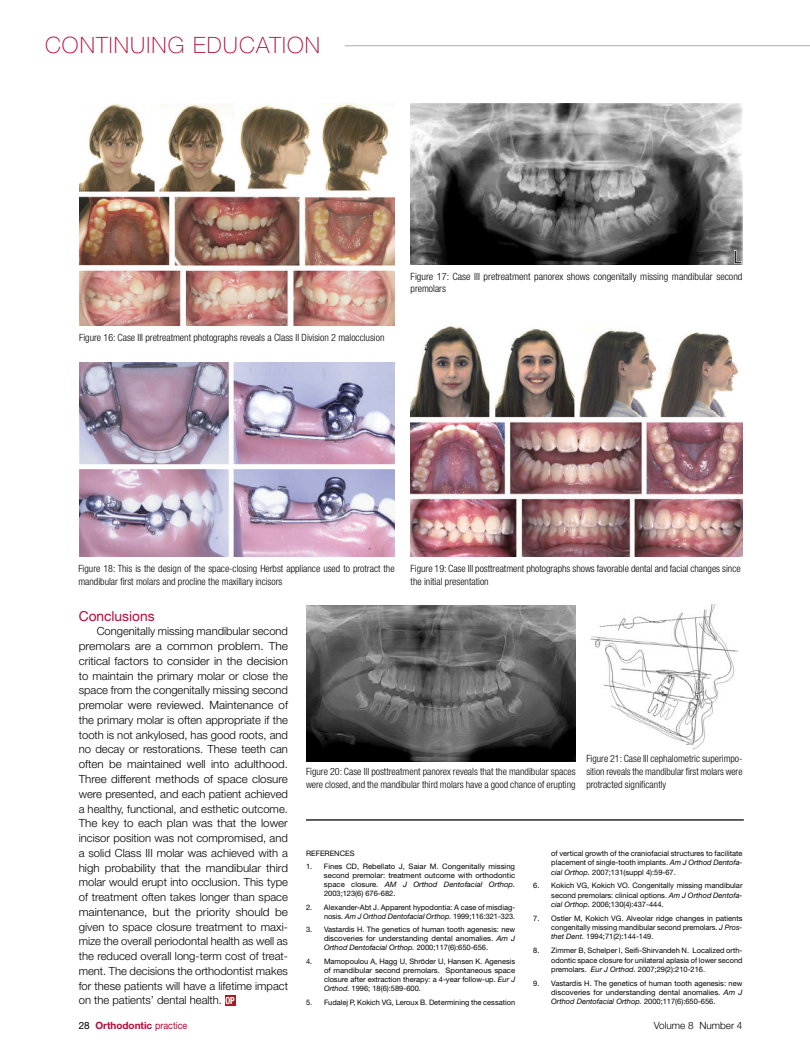
<style>
.page{position:relative;width:810px;height:1054px;background:#fff}
.page>*{position:absolute;margin:0;border:0;box-sizing:border-box;transform-origin:0 0}
.t1{font:100 22.5px "Helvetica Neue";letter-spacing:.05em;color:#b50938}
.t2{font:13.75px "Helvetica Neue";color:#b50938}
.t3{font:300 11.25px/14.8px "Helvetica Neue";color:#000;text-align:justify}
.t4{font:300 condensed 10px/12.5px "Helvetica Neue";color:#000}
.t5{font:700 10px "Helvetica Neue";letter-spacing:-.005em;color:#b50938}
.t6{font:300 10px "Helvetica Neue";color:#000}
.t7{font:700 condensed 9.75px "Helvetica Neue";color:#fff;scale:.9 1}
.t8{font:7.5px/9px "Helvetica Neue";color:#000;text-align:justify}
.t9{font:italic 7.5px "Helvetica Neue";color:#000}
.s1{font-style:italic}
.s2{font-family:"Arial"}
.s3{font-style:normal}
.s4{font-weight:400;color:#000}
.s5{font-weight:400}
</style>
<div class="page">
<hr style="left:306px;top:819px;width:438px;height:1px;background:#000">
<div style="left:225px;top:995px;width:11px;height:10px;background:#9e1d20"></div>
<img style="left:306px;top:605px;width:270px;height:156px">
<img style="left:79px;top:103px;width:316px;height:223px">
<img style="left:411px;top:325px;width:331px;height:231px">
<img style="left:79px;top:362px;width:316px;height:194px">
<img style="left:411px;top:103px;width:331px;height:161px">
<img style="left:590px;top:604px;width:148px;height:145px">
<hr style="left:345px;top:45px;width:465px;height:1px;background:#bcbec0">
<h1 class="t1" style="left:45px;top:32px;width:277px">CONTINUING EDUCATION</h1>
<h3 class="t4" style="left:79px;top:331px;width:307px">Figure 16: Case III pretreatment photographs reveals a Class II Division 2 malocclusion</h3>
<h3 class="t4" style="left:411px;top:270px;width:333px">Figure 17: Case III pretreatment panorex shows congenitally missing mandibular second premolars</h3>
<h3 class="t4" style="left:78px;top:562px;width:318px">Figure 18: This is the design of the space-closing Herbst appliance used to protract the mandibular first molars and procline the maxillary incisors</h3>
<h3 class="t4" style="left:411px;top:562px;width:332px">Figure 19: Case III posttreatment photographs shows favorable dental and facial changes since the initial presentation</h3>
<h2 class="t2" style="left:79px;top:607px;width:77px">Conclusions</h2>
<p class="t3" style="left:79px;top:623px;width:211px;text-indent:18px">Congenitally missing mandibular second premolars are a common problem. The critical factors to consider in the decision to maintain the primary molar or close the space from the congenitally missing second premolar were reviewed. Maintenance of the primary molar is often appropriate if the tooth is not ankylosed, has good roots, and no decay or restorations. These teeth can often be maintained well into adulthood.<br>Three different methods of space closure were presented, and each patient achieved a healthy, functional, and esthetic outcome.<br>The key to each plan was that the lower incisor position was not compromised, and a solid Class III molar was achieved with a high probability that the mandibular third molar would erupt into occlusion. This type of treatment often takes longer than space maintenance, but the priority should be given to space closure treatment to maxi&shy;mize the overall periodontal health as well as the reduced overall long-term cost of treat&shy;ment. The decisions the orthodontist makes for these patients will have a lifetime impact on the patients’ dental health.</p>
<h3 class="t4" style="left:586px;top:752px;width:158px;text-align:justify">Figure 21: Case III cephalometric superimpo&shy;sition reveals the mandibular first molars were protracted significantly</h3>
<h3 class="t4" style="left:306px;top:765px;width:271px">Figure 20: Case III posttreatment panorex reveals that the mandibular spaces were closed, and the mandibular third molars have a good chance of erupting</h3>
<p class="t8" style="left:306px;top:848px;width:50px">REFERENCES</p>
<p class="t8" style="left:324px;top:861px;width:193px;text-indent:-18px">1. Fines CD, Rebellato J, Saiar M. Congenitally missing second premolar: treatment outcome with orthodontic space closure. <span class="s1">AM J Orthod Dentofacial Orthop.<br></span>2003;123(6) 676-682.</p>
<p class="t8" style="left:306px;top:902px;width:211px;text-align:right">2. Alexander-Abt J. Apparent hypodontia: A case of misdiag&shy;nosis. <span class="s1">Am J Orthod Dentofacial Orthop.</span> 1999;116:321-323.</p>
<p class="t8" style="left:324px;top:924px;width:193px;text-indent:-18px">3. Vastardis H. The genetics of human tooth agenesis: new discoveries for understanding dental anomalies. <span class="s1">Am J Orthod Dentofacial Orthop.</span> 2000;117(6):650-656.</p>
<p class="t8" style="left:324px;top:956px;width:193px;text-indent:-18px">4. Mamopoulou A, Hagg U, Shr<span class="s2">ӧ</span>der U, Hansen K. Agenesis of mandibular second premolars. Spontaneous space closure after extraction therapy: a 4-year follow-up. <span class="s1">Eur J Orthod.</span> 1996; 18(6):589-600.</p>
<p class="t8" style="left:306px;top:996px;width:211px">5. Fudalej P, Kokich VG, Leroux B. Determining the cessation</p>
<p class="t8" style="left:551px;top:848px;width:193px;line-height:9.4px">of vertical growth of the craniofacial structures to facilitate placement of single-tooth implants. <span class="s1">Am J Orthod Dentofa&shy;cial Orthop.</span> 2007;131(suppl 4):59-67.</p>
<p class="t8" style="left:551px;top:880px;width:193px;line-height:9.4px;text-indent:-18px">6. Kokich VG, Kokich VO. Congenitally missing mandibular second premolars: clinical options. <span class="s1">Am J Orthod Dentofa&shy;cial Orthop.</span> 2006;130(4):437-444.</p>
<p class="t8" style="left:551px;top:912px;width:193px;line-height:9.4px;text-indent:-18px">7. Ostler M, Kokich VG. Alveolar ridge changes in patients congenitally missing mandibular second premolars. <span class="s1">J Pros&shy;thet Dent.</span> 1994;71(2):144-149.</p>
<p class="t8" style="left:551px;top:945px;width:193px;text-indent:-18px">8. Zimmer B, Schelper I, Seifi-Shirvandeh N. Localized orth&shy;odontic space closure for unilateral aplasia of lower second premolars. <span class="s1">Eur J Orthod.</span> 2007;29(2):210-216.</p>
<p class="t8" style="left:533px;top:977px;width:211px;text-align:right">9. Vastardis H. The genetics of human tooth agenesis: new discoveries for understanding dental anomalies. <span class="s1">Am J</span></p>
<p class="t7" style="left:225px;top:994px;width:12px">OP</p>
<p class="t9" style="left:551px;top:996px;width:166px">Orthod Dentofacial Orthop. <span class="s3">2000;117(6):650-656.</span></p>
<h3 class="t5" style="left:79px;top:1018px;width:110px"><span class="s4">28</span> Orthodontic <span class="s5">practice</span></h3>
<h3 class="t6" style="left:654px;top:1018px;width:90px">Volume 8 Number 4</h3>
</div>
